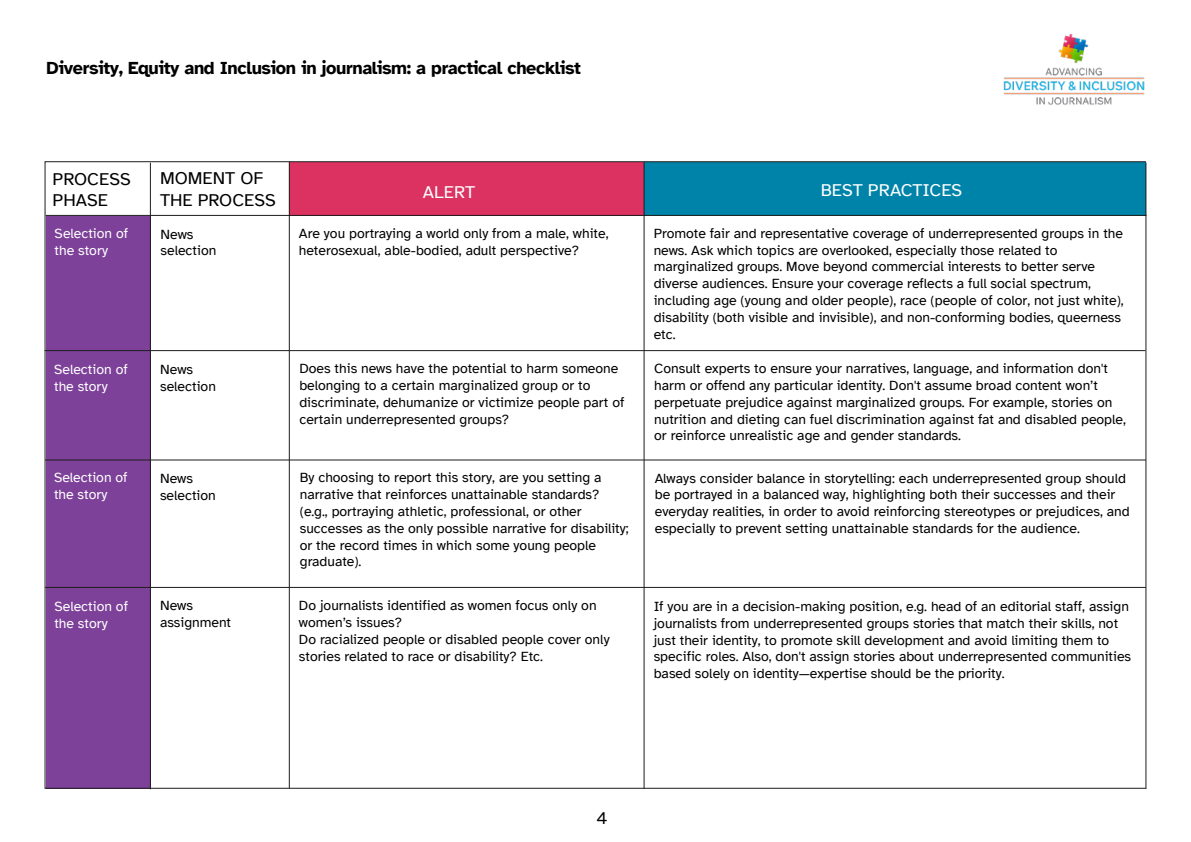
<style>
.page{position:relative;width:1191px;height:842px;background:#fff}
.page>*{position:absolute;margin:0;border:0;box-sizing:border-box;transform-origin:0 0}
.t1{font:700 18px "Atkinson Hyperlegible";letter-spacing:-.02em;color:#000}
.t2{font:18px/21.6px "Atkinson Hyperlegible";color:#000}
.t3{font:18px "Atkinson Hyperlegible";color:#fff}
.t4{font:14px/16.8px "Atkinson Hyperlegible";color:#000}
.t5{font:14px/16.8px "Atkinson Hyperlegible";color:#fff}
</style>
<div class="page">
<div style="left:46px;top:216px;width:104px;height:572px;background:#7d4199"></div>
<div style="left:289px;top:162px;width:355px;height:53px;background:#dc3262"></div>
<div style="left:644px;top:162px;width:501px;height:53px;background:#0083a9"></div>
<hr style="left:45px;top:587px;width:1101px;height:1px;background:#1d1d1b">
<hr style="left:45px;top:459px;width:1101px;height:1px;background:#1d1d1b">
<hr style="left:45px;top:350px;width:1100px;height:1px;background:#1d1d1b">
<hr style="left:46px;top:215px;width:1100px;height:1px;background:#1d1d1b">
<hr style="left:1145px;top:162px;width:1px;height:627px;background:#1d1d1b">
<hr style="left:643px;top:162px;width:1px;height:627px;background:#1d1d1b">
<hr style="left:289px;top:162px;width:1px;height:626px;background:#1d1d1b">
<hr style="left:150px;top:163px;width:1px;height:626px;background:#1d1d1b">
<img style="left:1003px;top:33px;width:142px;height:72px">
<p class="t1" style="left:47px;top:58px;width:536px">Diversity, Equity and Inclusion in journalism: a practical checklist</p>
<p class="t2" style="left:53px;top:168px;width:80px">PROCESS<br>PHASE</p>
<p class="t2" style="left:160px;top:168px;width:117px">MOMENT OF<br>THE PROCESS</p>
<p class="t5" style="left:55px;top:225px;width:75px">Selection of the story</p>
<p class="t4" style="left:161px;top:226px;width:57px">News selection</p>
<p class="t5" style="left:54px;top:361px;width:75px">Selection of the story</p>
<p class="t4" style="left:160px;top:361px;width:57px">News selection</p>
<p class="t5" style="left:54px;top:469px;width:75px">Selection of the story</p>
<p class="t4" style="left:160px;top:470px;width:57px">News selection</p>
<p class="t5" style="left:54px;top:598px;width:75px">Selection of the story</p>
<p class="t4" style="left:160px;top:597px;width:73px">News assignment</p>
<p class="t3" style="left:423px;top:182px;width:54px">ALERT</p>
<p class="t3" style="left:820px;top:180px;width:143px">BEST PRACTICES</p>
<p class="t4" style="left:299px;top:225px;width:311px">Are you portraying a world only from a male, white, heterosexual, able-bodied, adult perspective?</p>
<p class="t4" style="left:653px;top:225px;width:471px">Promote fair and representative coverage of underrepresented groups in the news. Ask which topics are overlooked, especially those related to marginalized groups. Move beyond commercial interests to better serve diverse audiences. Ensure your coverage reflects a full social spectrum, including age (young and older people), race (people of color, not just white), disability (both visible and invisible), and non-conforming bodies, queerness etc.</p>
<p class="t4" style="left:299px;top:360px;width:326px">Does this news have the potential to harm someone belonging to a certain marginalized group or to discriminate, dehumanize or victimize people part of certain underrepresented groups?</p>
<p class="t4" style="left:654px;top:360px;width:473px">Consult experts to ensure your narratives, language, and information don't harm or offend any particular identity. Don't assume broad content won’t perpetuate prejudice against marginalized groups. For example, stories on nutrition and dieting can fuel discrimination against fat and disabled people, or reinforce unrealistic age and gender standards.</p>
<p class="t4" style="left:655px;top:470px;width:476px">Always consider balance in storytelling: each underrepresented group should be portrayed in a balanced way, highlighting both their successes and their everyday realities, in order to avoid reinforcing stereotypes or prejudices, and especially to prevent setting unattainable standards for the audience.</p>
<p class="t4" style="left:300px;top:469px;width:330px">By choosing to report this story, are you setting a narrative that reinforces unattainable standards? (e.g., portraying athletic, professional, or other successes as the only possible narrative for disability; or the record times in which some young people graduate).</p>
<p class="t4" style="left:299px;top:598px;width:312px">Do journalists identified as women focus only on women’s issues?<br>Do racialized people or disabled people cover only stories related to race or disability? Etc.</p>
<p class="t4" style="left:653px;top:598px;width:479px">If you are in a decision-making position, e.g. head of an editorial staff, assign journalists from underrepresented groups stories that match their skills, not just their identity, to promote skill development and avoid limiting them to specific roles. Also, don't assign stories about underrepresented communities based solely on identity—expertise should be the priority.</p>
<p class="t2" style="left:596px;top:807px;width:13px">4</p>
</div>
